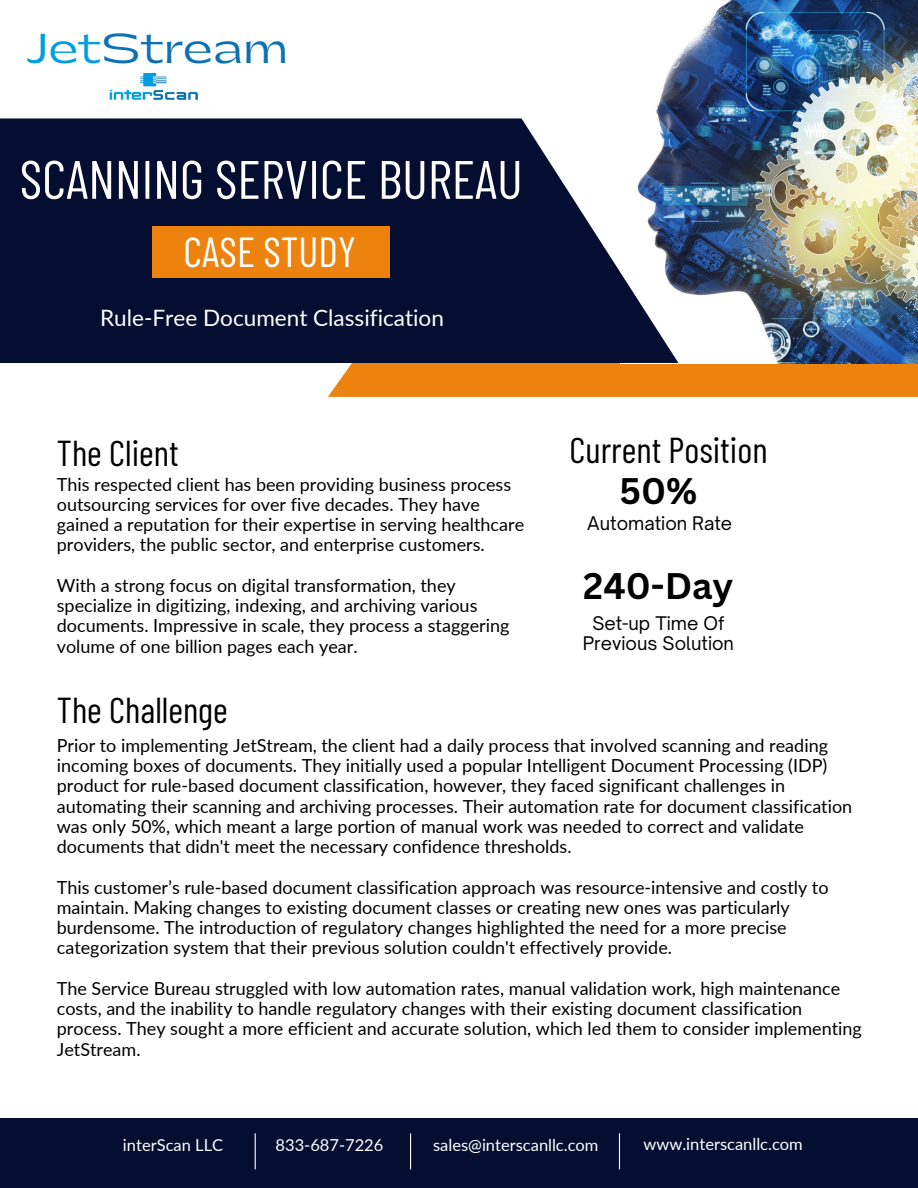
<style>
.page{position:relative;width:918px;height:1188px;background:#fff}
.page>*{position:absolute;margin:0;border:0;box-sizing:border-box;transform-origin:0 0}
.t1{font:54px "Barlow Condensed";color:#fff}
.t2{font:42px "Barlow Condensed";color:#fff}
.t3{font:39.75px "Gatwick";color:#0e71b4}
.t4{font:36px "Barlow Condensed";color:#000}
.t5{font:700 36px "Canva Sans";color:#000}
.t6{font:22.5px "Lato";color:#fff}
.t7{font:18px/20.2px "Lato";color:#000}
.t8{font:18px/20.2px "Open Sauce One";color:#000;text-align:center}
.t9{font:16.5px "Lato";color:#fff}
.s1{color:#009ee0}
</style>
<div class="page">
<div style="left:328px;top:363px;width:590px;height:34px;background:#ed820e"></div>
<img style="left:621px;top:0;width:297px;height:364px">
<svg style="left:0;top:118px;width:679px;height:245px;background:#1f2847"></svg>
<div style="left:0;top:1118px;width:918px;height:70px;background:#040e30"></div>
<hr style="left:410px;top:1133px;width:1px;height:36px;background:#fff">
<hr style="left:619px;top:1133px;width:1px;height:36px;background:#fff">
<hr style="left:255px;top:1133px;width:1px;height:36px;background:#fff">
<div style="left:152px;top:227px;width:238px;height:51px;background:#ed820e"></div>
<img style="left:109px;top:72px;width:89px;height:28px">
<p class="t3" style="left:25px;top:29px;width:265px"><span class="s1">Jet</span>Stream</p>
<p class="t1" style="left:20px;top:145px;width:505px">SCANNING SERVICE BUREAU</p>
<p class="t2" style="left:184px;top:225px;width:174px">CASE STUDY</p>
<p class="t6" style="left:100px;top:304px;width:345px">Rule-Free Document Classification</p>
<p class="t4" style="left:57px;top:430px;width:123px">The Client</p>
<p class="t7" style="left:57px;top:473px;width:469px">This respected client has been providing business process outsourcing services for over five decades. They have gained a reputation for their expertise in serving healthcare providers, the public sector, and enterprise customers.</p>
<p class="t7" style="left:57px;top:575px;width:454px">With a strong focus on digital transformation, they specialize in digitizing, indexing, and archiving various documents. Impressive in scale, they process a staggering volume of one billion pages each year.</p>
<p class="t4" style="left:569px;top:427px;width:200px">Current Position</p>
<p class="t5" style="left:619px;top:466px;width:79px">50%</p>
<p class="t8" style="left:587px;top:513px;width:147px">Automation Rate</p>
<p class="t5" style="left:583px;top:561px;width:152px">240-Day</p>
<p class="t8" style="left:583px;top:613px;width:153px">Set-up Time Of<br>Previous Solution</p>
<p class="t4" style="left:57px;top:687px;width:173px">The Challenge</p>
<p class="t7" style="left:57px;top:735px;width:797px">Prior to implementing JetStream, the client had a daily process that involved scanning and reading incoming boxes of documents. They initially used a popular Intelligent Document Processing (IDP) product for rule-based document classification, however, they faced significant challenges in automating their scanning and archiving processes. Their automation rate for document classification was only 50%, which meant a large portion of manual work was needed to correct and validate documents that didn't meet the necessary confidence thresholds.</p>
<p class="t7" style="left:57px;top:876px;width:773px">This customer’s rule-based document classification approach was resource-intensive and costly to maintain. Making changes to existing document classes or creating new ones was particularly burdensome. The introduction of regulatory changes highlighted the need for a more precise categorization system that their previous solution couldn't effectively provide.</p>
<p class="t7" style="left:57px;top:978px;width:807px">The Service Bureau struggled with low automation rates, manual validation work, high maintenance costs, and the inability to handle regulatory changes with their existing document classification process. They sought a more efficient and accurate solution, which led them to consider implementing JetStream.</p>
<p class="t9" style="left:123px;top:1135px;width:102px">interScan LLC</p>
<p class="t9" style="left:276px;top:1135px;width:109px">833-687-7226</p>
<p class="t9" style="left:433px;top:1135px;width:167px">sales@interscanllc.com</p>
<p class="t9" style="left:644px;top:1134px;width:161px">www.interscanllc.com</p>
</div>
